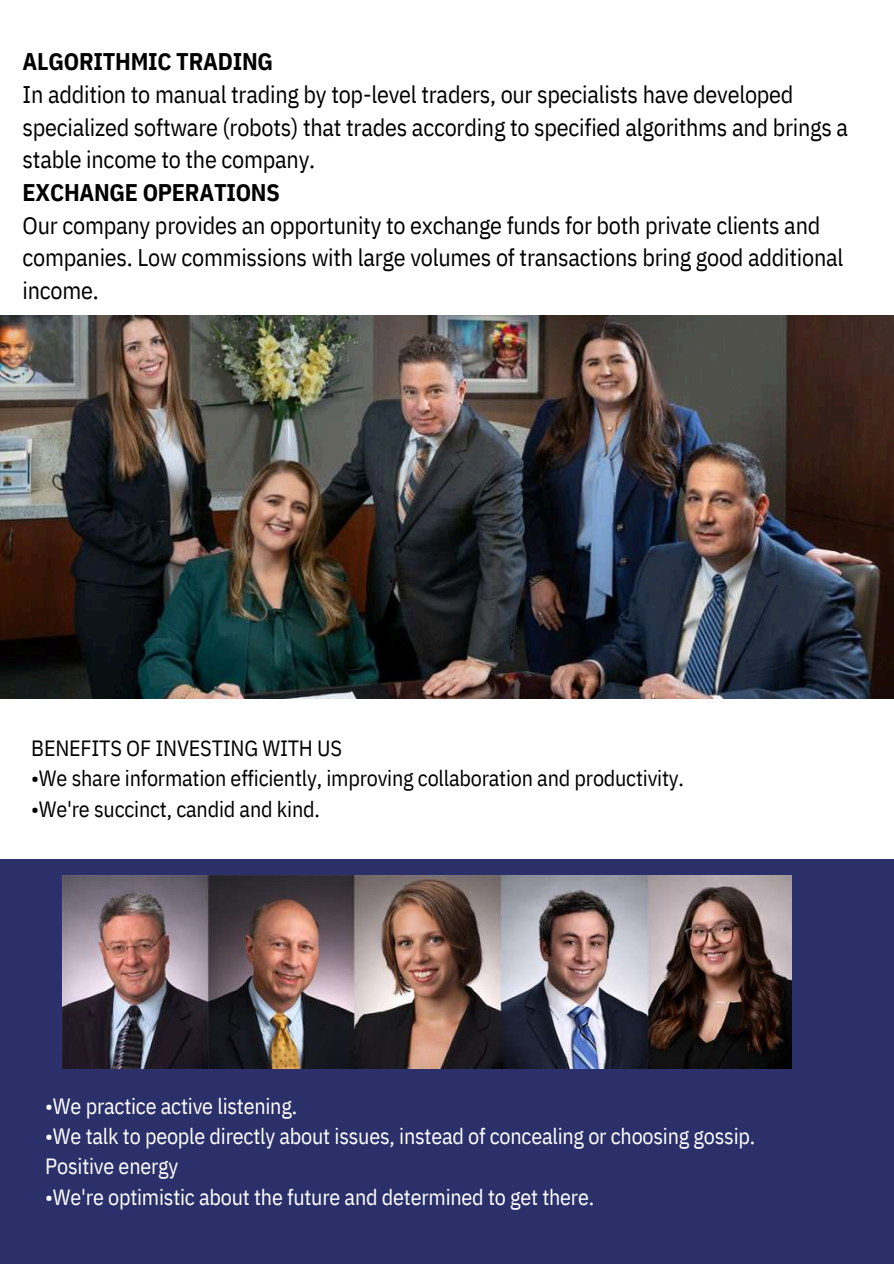
<style>
.page{position:relative;width:894px;height:1264px;background:#fff}
.page>*{position:absolute;margin:0;border:0;box-sizing:border-box;transform-origin:0 0}
.t1{font:24px/32.7px "IBM Plex Sans Cond";letter-spacing:-.01em;color:#000}
.t2{font:700 24px "IBM Plex Sans Cond";letter-spacing:-.01em;color:#000}
.t3{font:22.05px/30.3px "IBM Plex Sans Cond";letter-spacing:-.01em;color:#fff}
.t4{font:22.05px "IBM Plex Sans Cond";letter-spacing:-.01em;color:#000}
</style>
<div class="page">
<div style="left:0;top:859px;width:893px;height:404px;background:#2b306b"></div>
<img style="left:0;top:315px;width:893px;height:384px">
<img style="left:63px;top:875px;width:727px;height:193px">
<p class="t2" style="left:23px;top:46px;width:252px">ALGORITHMIC TRADING</p>
<p class="t1" style="left:23px;top:78px;width:826px">In addition to manual trading by top-level traders, our specialists have developed specialized software (robots) that trades according to specified algorithms and brings a stable income to the company.</p>
<p class="t2" style="left:23px;top:176px;width:258px">EXCHANGE OPERATIONS</p>
<p class="t1" style="left:23px;top:208px;width:822px">Our company provides an opportunity to exchange funds for both private clients and companies. Low commissions with large volumes of transactions bring good additional income.</p>
<p class="t4" style="left:31px;top:733px;width:312px">BENEFITS OF INVESTING WITH US</p>
<p class="t4" style="left:31px;top:763px;width:654px">•We share information efficiently, improving collaboration and productivity.</p>
<p class="t4" style="left:31px;top:794px;width:290px">•We're succinct, candid and kind.</p>
<p class="t3" style="left:45px;top:1090px;width:253px">•We practice active listening.</p>
<p class="t3" style="left:45px;top:1120px;width:711px">•We talk to people directly about issues, instead of concealing or choosing gossip.<br>Positive energy</p>
<p class="t3" style="left:45px;top:1181px;width:550px">•We're optimistic about the future and determined to get there.</p>
</div>
